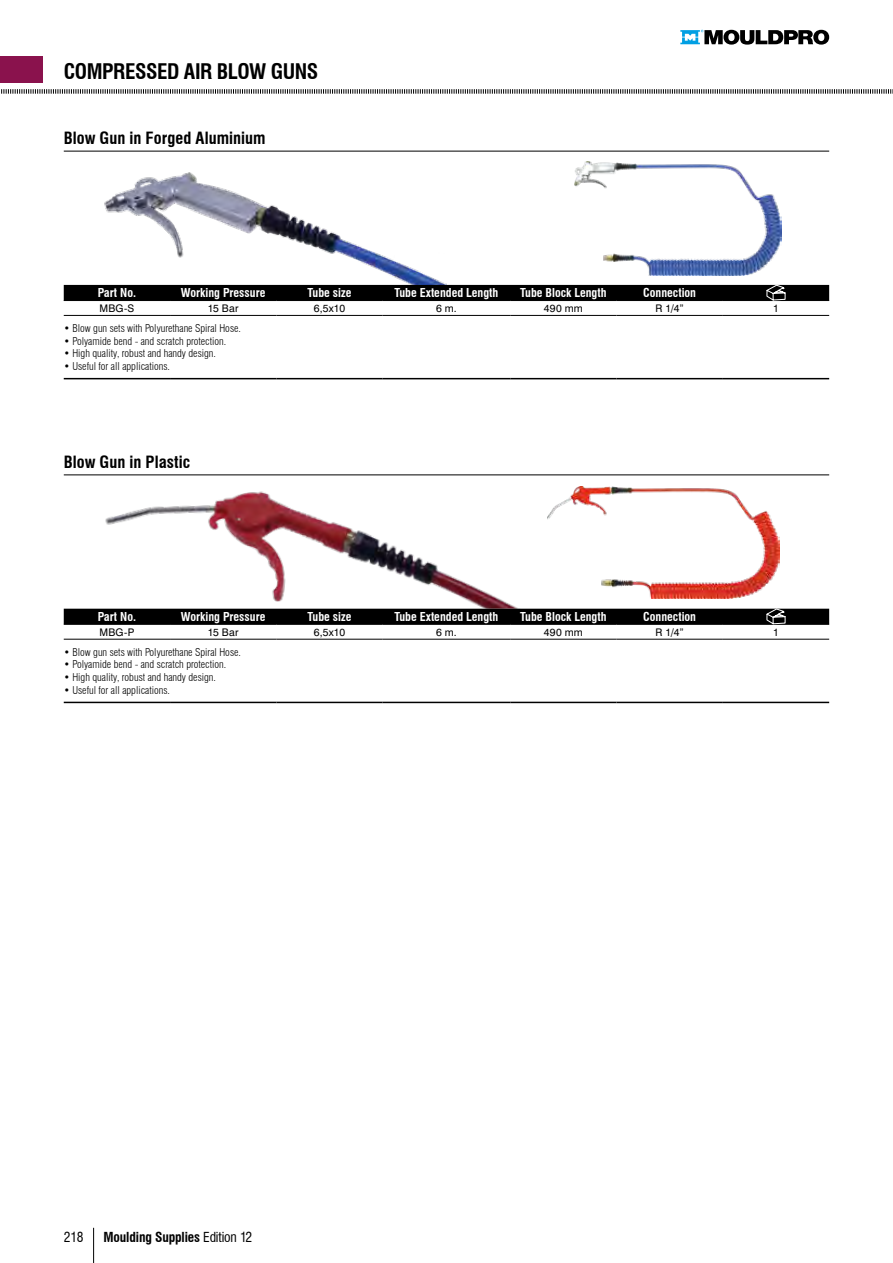
<style>
.page{position:relative;width:893px;height:1263px;background:#fff}
.page>*{position:absolute;margin:0;border:0;box-sizing:border-box;transform-origin:0 0}
.t1{font:700 condensed 21px "Swiss 721 BT";letter-spacing:-.02em;color:#000}
.t2{font:700 condensed 16.5px "Swiss 721 BT";color:#000}
.t3{font:700 condensed 13.5px "Swiss 721 BT";letter-spacing:-.01em;color:#000}
.t4{font:condensed 13.5px "Swiss 721 BT";color:#000}
.t5{font:700 condensed 12px "Swiss 721 BT";color:#fff}
.t6{font:300 condensed 10.5px "Swiss 721 BT";color:#000}
.t7{font:10.5px "Swiss 721 BT";letter-spacing:.02em;color:#000}
.s1{font-weight:400}
</style>
<div class="page">
<div style="left:0;top:57px;width:43px;height:26px;background:#8a124d"></div>
<hr style="left:93px;top:1228px;width:1px;height:35px;background:#000">
<svg style="left:1px;top:89px;width:892px;height:5px"></svg>
<svg style="left:680px;top:30px;width:149px;height:15px"></svg>
<img style="left:105px;top:491px;width:413px;height:117px">
<img style="left:99px;top:172px;width:347px;height:113px">
<hr style="left:64px;top:378px;width:106px;height:1px;background:#000">
<hr style="left:170px;top:378px;width:106px;height:1px;background:#000">
<hr style="left:276px;top:378px;width:107px;height:1px;background:#000">
<hr style="left:383px;top:378px;width:127px;height:1px;background:#000">
<hr style="left:510px;top:378px;width:107px;height:1px;background:#000">
<hr style="left:617px;top:378px;width:106px;height:1px;background:#000">
<hr style="left:723px;top:378px;width:106px;height:1px;background:#000">
<hr style="left:64px;top:315px;width:106px;height:1px;background:#000">
<hr style="left:170px;top:315px;width:106px;height:1px;background:#000">
<hr style="left:276px;top:315px;width:107px;height:1px;background:#000">
<hr style="left:383px;top:315px;width:127px;height:1px;background:#000">
<hr style="left:510px;top:315px;width:107px;height:1px;background:#000">
<hr style="left:617px;top:315px;width:106px;height:1px;background:#000">
<hr style="left:723px;top:315px;width:106px;height:1px;background:#000">
<div style="left:64px;top:285px;width:765px;height:16px;background:#000"></div>
<hr style="left:64px;top:702px;width:106px;height:1px;background:#000">
<hr style="left:170px;top:702px;width:106px;height:1px;background:#000">
<hr style="left:276px;top:702px;width:107px;height:1px;background:#000">
<hr style="left:383px;top:702px;width:127px;height:1px;background:#000">
<hr style="left:510px;top:702px;width:107px;height:1px;background:#000">
<hr style="left:617px;top:702px;width:106px;height:1px;background:#000">
<hr style="left:723px;top:702px;width:106px;height:1px;background:#000">
<hr style="left:64px;top:639px;width:106px;height:1px;background:#000">
<hr style="left:170px;top:639px;width:106px;height:1px;background:#000">
<hr style="left:276px;top:639px;width:107px;height:1px;background:#000">
<hr style="left:383px;top:639px;width:127px;height:1px;background:#000">
<hr style="left:510px;top:639px;width:107px;height:1px;background:#000">
<hr style="left:617px;top:639px;width:106px;height:1px;background:#000">
<hr style="left:723px;top:639px;width:106px;height:1px;background:#000">
<svg style="left:64px;top:608px;width:765px;height:17px;background:#0e0e0e"></svg>
<hr style="left:64px;top:151px;width:765px;height:1px;background:#000">
<hr style="left:64px;top:474px;width:765px;height:1px;background:#000">
<img style="left:574px;top:162px;width:207px;height:113px">
<img style="left:547px;top:487px;width:232px;height:111px">
<h1 class="t1" style="left:64px;top:58px;width:256px">COMPRESSED AIR BLOW GUNS</h1>
<h2 class="t2" style="left:64px;top:128px;width:203px">Blow Gun in Forged Aluminium</h2>
<p class="t5" style="left:98px;top:286px;width:40px">Part No.</p>
<p class="t5" style="left:181px;top:286px;width:86px">Working Pressure</p>
<p class="t5" style="left:308px;top:286px;width:45px">Tube size</p>
<p class="t5" style="left:395px;top:286px;width:105px">Tube Extended Length</p>
<p class="t5" style="left:520px;top:286px;width:88px">Tube Block Length</p>
<p class="t5" style="left:643px;top:286px;width:54px">Connection</p>
<p class="t7" style="left:99px;top:302px;width:37px">MBG-S</p>
<p class="t7" style="left:208px;top:302px;width:32px">15 Bar</p>
<p class="t7" style="left:314px;top:302px;width:33px">6,5x10</p>
<p class="t7" style="left:436px;top:302px;width:22px">6 m.</p>
<p class="t7" style="left:544px;top:302px;width:41px">490 mm</p>
<p class="t7" style="left:656px;top:302px;width:30px">R 1/4”</p>
<p class="t7" style="left:773px;top:302px;width:7px">1</p>
<p class="t6" style="left:64px;top:322px;width:179px">• Blow gun sets with Polyurethane Spiral Hose.</p>
<p class="t6" style="left:64px;top:334px;width:164px">• Polyamide bend - and scratch protection.</p>
<p class="t6" style="left:64px;top:347px;width:154px">• High quality, robust and handy design.</p>
<p class="t6" style="left:64px;top:360px;width:108px">• Useful for all applications.</p>
<h2 class="t2" style="left:64px;top:452px;width:128px">Blow Gun in Plastic</h2>
<p class="t5" style="left:98px;top:609px;width:40px">Part No.</p>
<p class="t5" style="left:181px;top:609px;width:86px">Working Pressure</p>
<p class="t5" style="left:308px;top:609px;width:45px">Tube size</p>
<p class="t5" style="left:395px;top:609px;width:105px">Tube Extended Length</p>
<p class="t5" style="left:520px;top:609px;width:88px">Tube Block Length</p>
<p class="t5" style="left:643px;top:609px;width:54px">Connection</p>
<p class="t7" style="left:99px;top:625px;width:36px">MBG-P</p>
<p class="t7" style="left:208px;top:625px;width:32px">15 Bar</p>
<p class="t7" style="left:314px;top:625px;width:33px">6,5x10</p>
<p class="t7" style="left:436px;top:625px;width:22px">6 m.</p>
<p class="t7" style="left:544px;top:625px;width:41px">490 mm</p>
<p class="t7" style="left:656px;top:625px;width:30px">R 1/4”</p>
<p class="t7" style="left:773px;top:625px;width:7px">1</p>
<p class="t6" style="left:64px;top:645px;width:179px">• Blow gun sets with Polyurethane Spiral Hose.</p>
<p class="t6" style="left:64px;top:658px;width:164px">• Polyamide bend - and scratch protection.</p>
<p class="t6" style="left:64px;top:671px;width:154px">• High quality, robust and handy design.</p>
<p class="t6" style="left:64px;top:684px;width:108px">• Useful for all applications.</p>
<p class="t4" style="left:64px;top:1229px;width:21px">218</p>
<p class="t3" style="left:104px;top:1229px;width:150px">Moulding Supplies <span class="s1">Edition 12</span></p>
</div>
